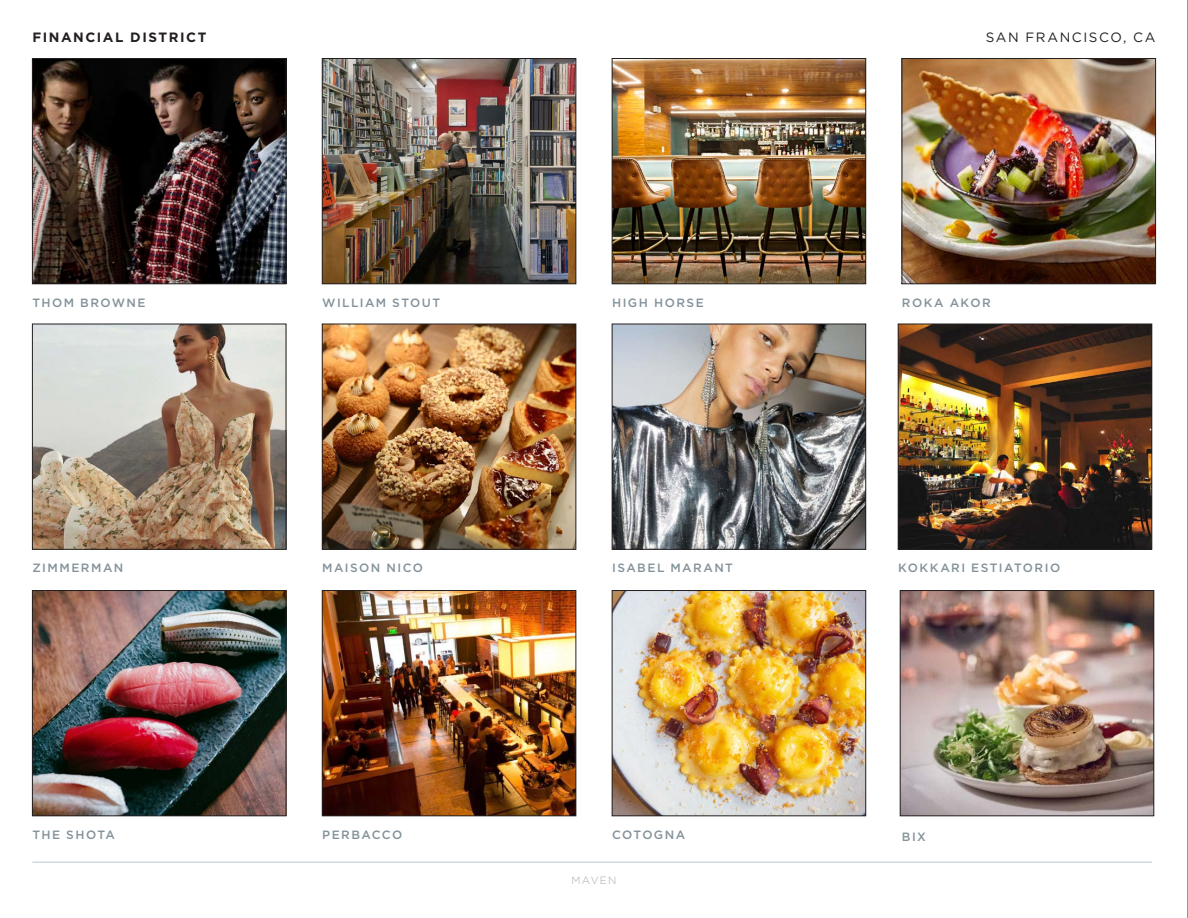
<style>
.page{position:relative;width:1188px;height:918px;background:#fff}
.page>*{position:absolute;margin:0;border:0;box-sizing:border-box;transform-origin:0 0}
.t1{font:700 13.5px "Gotham";letter-spacing:.115em;color:#231f20}
.t2{font:13.5px "Gotham";letter-spacing:.115em;color:#231f20}
.t3{font:500 12px "Gotham";letter-spacing:.12em;color:#83929a}
.t4{font:300 10.5px "Gotham";letter-spacing:.12em;color:#a8a9ad}
</style>
<div class="page">
<hr style="left:1187px;top:0;width:1px;height:918px;background:#2b3337">
<hr style="left:32px;top:862px;width:1120px;height:1px;background:#bcc6cb">
<img style="left:34px;top:60px;width:250px;height:222px">
<div style="left:32px;top:58px;width:254px;height:226px;border:1px solid #231f20"></div>
<img style="left:34px;top:326px;width:250px;height:221px">
<div style="left:32px;top:324px;width:254px;height:225px;border:1px solid #231f20"></div>
<img style="left:34px;top:592px;width:250px;height:222px">
<div style="left:32px;top:590px;width:254px;height:226px;border:1px solid #231f20"></div>
<img style="left:324px;top:60px;width:250px;height:222px">
<div style="left:322px;top:58px;width:254px;height:226px;border:1px solid #231f20"></div>
<img style="left:324px;top:326px;width:250px;height:221px">
<div style="left:322px;top:324px;width:254px;height:225px;border:1px solid #231f20"></div>
<img style="left:614px;top:60px;width:250px;height:222px">
<div style="left:612px;top:58px;width:254px;height:226px;border:1px solid #231f20"></div>
<img style="left:614px;top:326px;width:250px;height:221px">
<div style="left:612px;top:324px;width:254px;height:225px;border:1px solid #231f20"></div>
<img style="left:904px;top:60px;width:250px;height:222px">
<div style="left:902px;top:58px;width:254px;height:226px;border:1px solid #231f20"></div>
<img style="left:902px;top:592px;width:250px;height:222px">
<div style="left:900px;top:590px;width:254px;height:226px;border:1px solid #231f20"></div>
<img style="left:324px;top:592px;width:250px;height:222px">
<div style="left:322px;top:590px;width:254px;height:226px;border:1px solid #231f20"></div>
<img style="left:900px;top:326px;width:250px;height:221px">
<div style="left:898px;top:324px;width:254px;height:225px;border:1px solid #231f20"></div>
<img style="left:614px;top:592px;width:250px;height:222px">
<div style="left:612px;top:590px;width:254px;height:226px;border:1px solid #231f20"></div>
<p class="t1" style="left:32px;top:28px;width:176px">FINANCIAL DISTRICT</p>
<p class="t2" style="left:986px;top:28px;width:171px">SAN FRANCISCO, CA</p>
<p class="t3" style="left:32px;top:295px;width:115px">THOM BROWNE</p>
<p class="t3" style="left:322px;top:295px;width:119px">WILLIAM STOUT</p>
<p class="t3" style="left:612px;top:295px;width:93px">HIGH HORSE</p>
<p class="t3" style="left:902px;top:295px;width:90px">ROKA AKOR</p>
<p class="t3" style="left:32px;top:560px;width:92px">ZIMMERMAN</p>
<p class="t3" style="left:322px;top:560px;width:102px">MAISON NICO</p>
<p class="t3" style="left:612px;top:560px;width:122px">ISABEL MARANT</p>
<p class="t3" style="left:898px;top:560px;width:164px">KOKKARI ESTIATORIO</p>
<p class="t3" style="left:32px;top:827px;width:84px">THE SHOTA</p>
<p class="t3" style="left:322px;top:827px;width:81px">PERBACCO</p>
<p class="t3" style="left:612px;top:827px;width:75px">COTOGNA</p>
<p class="t3" style="left:902px;top:828px;width:26px">BIX</p>
<p class="t4" style="left:571px;top:874px;width:47px">MAVEN</p>
</div>
